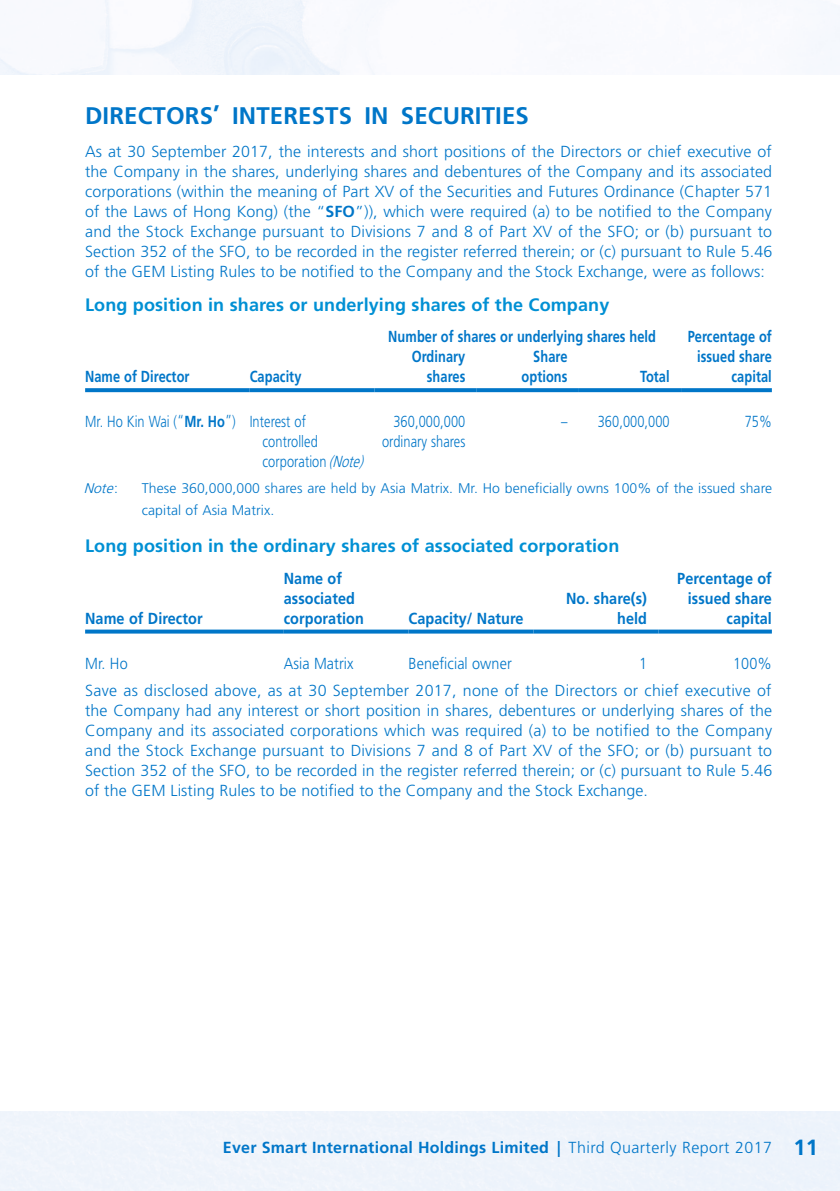
<style>
.page{position:relative;width:840px;height:1191px;background:#fff}
.page>*{position:absolute;margin:0;border:0;box-sizing:border-box;transform-origin:0 0}
.t1{font:700 24px "Frutiger LT Std";letter-spacing:.005em;color:#0076c8}
.t2{font:700 18px "Frutiger LT Std";letter-spacing:.005em;color:#0090d4}
.t3{font:300 16px/20px "Frutiger LT Std";letter-spacing:.005em;color:#0076c8;text-align:justify}
.t4{font:700 16px "Frutiger LT Std";letter-spacing:.005em;color:#0076c8;scale:.8 1}
.t5{font:300 16px/27.6px "Frutiger LT Std";letter-spacing:.005em;color:#0076c8;text-align:right;scale:.9 1}
.t6{font:700 16px/20px "Frutiger LT Std";letter-spacing:.005em;color:#0076c8;text-align:right;scale:.9 1}
.t7{font:300 16px/20px "Frutiger LT Std";letter-spacing:.005em;color:#0076c8;scale:.8 1}
.t8{font:700 16px "Frutiger LT Std";letter-spacing:.005em;color:#0076c8}
.t9{font:300 14px/22px "Frutiger LT Std";letter-spacing:.005em;color:#0076c8}
.t10{font:italic 300 14px "Frutiger LT Std";color:#0076c8}
.s1{font-weight:700}
.s2{font-style:italic}
.s3{font-style:normal}
.s4{font-weight:300}
.s5{font-size:22px}
</style>
<div class="page">
<svg style="left:85px;top:388px;width:164px;height:4px"></svg>
<svg style="left:249px;top:388px;width:125px;height:4px"></svg>
<svg style="left:374px;top:388px;width:102px;height:4px"></svg>
<svg style="left:476px;top:388px;width:102px;height:4px"></svg>
<svg style="left:578px;top:388px;width:102px;height:4px"></svg>
<svg style="left:680px;top:388px;width:91px;height:4px"></svg>
<svg style="left:85px;top:629px;width:198px;height:4px"></svg>
<svg style="left:283px;top:629px;width:125px;height:4px"></svg>
<svg style="left:408px;top:629px;width:125px;height:4px"></svg>
<svg style="left:533px;top:629px;width:125px;height:4px"></svg>
<svg style="left:658px;top:629px;width:113px;height:4px"></svg>
<h1 class="t1" style="left:85px;top:101px;width:445px">DIRECTORS’ INTERESTS IN SECURITIES</h1>
<p class="t3" style="left:85px;top:142px;width:688px">As at 30 September 2017, the interests and short positions of the Directors or chief executive of the Company in the shares, underlying shares and debentures of the Company and its associated corporations (within the meaning of Part XV of the Securities and Futures Ordinance (Chapter 571 of the Laws of Hong Kong) (the “<span class="s1">SFO</span>”)), which were required (a) to be notified to the Company and the Stock Exchange pursuant to Divisions 7 and 8 of Part XV of the SFO; or (b) pursuant to Section 352 of the SFO, to be recorded in the register referred therein; or (c) pursuant to Rule 5.46 of the GEM Listing Rules to be notified to the Company and the Stock Exchange, were as follows:</p>
<p class="t2" style="left:85px;top:294px;width:525px">Long position in shares or underlying shares of the Company</p>
<p class="t4" style="left:388px;top:327px;width:336px">Number of shares or underlying shares held</p>
<p class="t4" style="left:687px;top:327px;width:107px">Percentage of</p>
<p class="t4" style="left:411px;top:347px;width:69px">Ordinary</p>
<p class="t4" style="left:533px;top:347px;width:44px">Share</p>
<p class="t4" style="left:696px;top:347px;width:95px">issued share</p>
<p class="t4" style="left:85px;top:367px;width:132px">Name of Director</p>
<p class="t4" style="left:249px;top:367px;width:66px">Capacity</p>
<p class="t4" style="left:426px;top:367px;width:50px">shares</p>
<p class="t4" style="left:521px;top:367px;width:59px">options</p>
<p class="t4" style="left:640px;top:367px;width:38px">Total</p>
<p class="t4" style="left:731px;top:367px;width:52px">capital</p>
<p class="t7" style="left:262px;top:412px;width:133px;text-indent:-177px">Mr. Ho Kin Wai (“<span class="s1">Mr. Ho</span>”) Interest of<br>controlled corporation <span class="s2">(Note)</span></p>
<p class="t7" style="left:382px;top:412px;width:106px;text-align:right">360,000,000 ordinary shares</p>
<p class="t7" style="left:561px;top:412px;width:137px">– 360,000,000</p>
<p class="t7" style="left:744px;top:412px;width:35px">75%</p>
<p class="t10" style="left:84px;top:480px;width:36px">Note<span class="s3">:</span></p>
<p class="t9" style="left:142px;top:477px;width:631px">These 360,000,000 shares are held by Asia Matrix. Mr. Ho beneficially owns 100% of the issued share capital of Asia Matrix.</p>
<p class="t2" style="left:85px;top:535px;width:535px">Long position in the ordinary shares of associated corporation</p>
<p class="t6" style="left:85px;top:608px;width:132px">Name of Director</p>
<p class="t6" style="left:283px;top:568px;width:90px;text-align:left">Name of associated corporation</p>
<p class="t6" style="left:408px;top:608px;width:129px">Capacity/ Nature</p>
<p class="t6" style="left:565px;top:588px;width:91px">No. share(s) held</p>
<p class="t6" style="left:676px;top:568px;width:107px">Percentage of issued share capital</p>
<p class="t5" style="left:85px;top:649px;width:49px">Mr. Ho</p>
<p class="t5" style="left:283px;top:649px;width:79px">Asia Matrix</p>
<p class="t5" style="left:408px;top:649px;width:116px">Beneficial owner</p>
<p class="t5" style="left:638px;top:649px;width:10px">1</p>
<p class="t5" style="left:85px;top:649px;width:764px">100%<br>Save as disclosed above, as at 30 September 2017, none of the Directors or chief executive of</p>
<p class="t3" style="left:85px;top:701px;width:688px">the Company had any interest or short position in shares, debentures or underlying shares of the Company and its associated corporations which was required (a) to be notified to the Company and the Stock Exchange pursuant to Divisions 7 and 8 of Part XV of the SFO; or (b) pursuant to Section 352 of the SFO, to be recorded in the register referred therein; or (c) pursuant to Rule 5.46 of the GEM Listing Rules to be notified to the Company and the Stock Exchange.</p>
<p class="t8" style="left:223px;top:1137px;width:596px">Ever Smart International Holdings Limited | <span class="s4">Third Quarterly Report 2017</span> <span class="s5">11</span></p>
</div>
